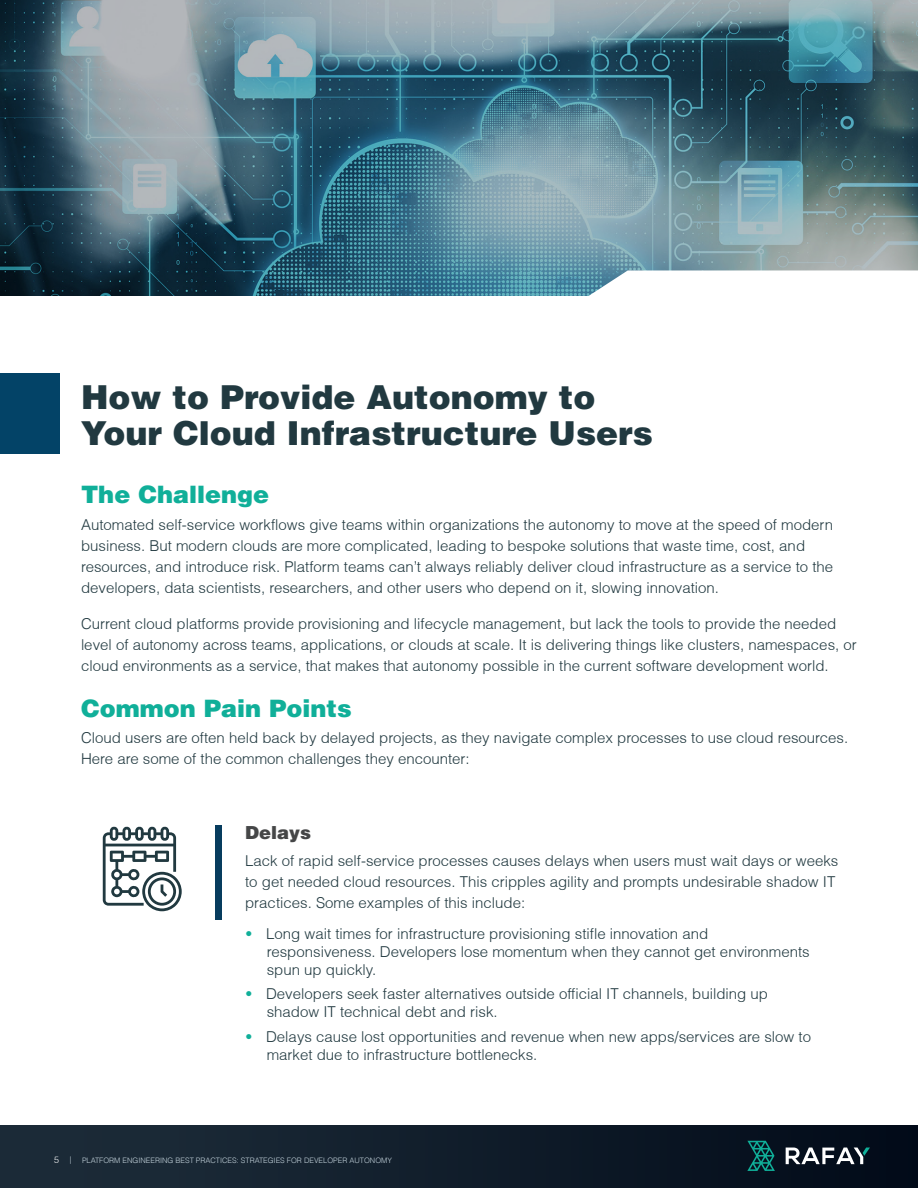
<style>
.page{position:relative;width:918px;height:1188px;background:#fff}
.page>*{position:absolute;margin:0;border:0;box-sizing:border-box;transform-origin:0 0}
.Main_Title_Blue{font:900 33px/36px "Helvetica";color:#213940}
.Main_Title_Subhead{font:900 24px "Helvetica";color:#10af99}
.Main_Title_Subhead_02{font:900 18px "Helvetica";color:#454647}
.Body_01{font:300 15px/21px "Helvetica";color:#213940}
.t1{font:300 9px "Helvetica";color:#fff}
.t2{font:300 7.5px "Helvetica";color:#c4d3dc}
.s1{font-weight:900;color:#10af99}
.s2{font-size:7.5px;color:#c4d3dc}
</style>
<div class="page">
<div style="left:0;top:1125px;width:918px;height:63px;background:linear-gradient(to right,#1e2e3b,#030c1a)"></div>
<svg style="left:747px;top:1141px;width:28px;height:30px"></svg>
<svg style="left:786px;top:1148px;width:84px;height:16px"></svg>
<svg style="left:0;top:0;width:918px;height:295px;background:#567987"></svg>
<svg style="left:550px;top:270px;width:368px;height:26px"></svg>
<div style="left:0;top:374px;width:59px;height:80px;background:#034367"></div>
<div style="left:216px;top:825px;width:6px;height:95px;background:#073c5e"></div>
<svg style="left:103px;top:827px;width:79px;height:84px"></svg>
<p class="Main_Title_Blue" style="left:81px;top:378px;width:574px">How to Provide Autonomy to<br>Your Cloud Infrastructure Users</p>
<p class="Main_Title_Subhead" style="left:81px;top:479px;width:190px">The Challenge</p>
<p class="Body_01" style="left:81px;top:514px;width:754px">Automated self-service workflows give teams within organizations the autonomy to move at the speed of modern business. But modern clouds are more complicated, leading to bespoke solutions that waste time, cost, and resources, and introduce risk. Platform teams can’t always reliably deliver cloud infrastructure as a service to the developers, data scientists, researchers, and other users who depend on it, slowing innovation.</p>
<p class="Body_01" style="left:81px;top:613px;width:777px">Current cloud platforms provide provisioning and lifecycle management, but lack the tools to provide the needed level of autonomy across teams, applications, or clouds at scale. It is delivering things like clusters, namespaces, or cloud environments as a service, that makes that autonomy possible in the current software development world.</p>
<p class="Main_Title_Subhead" style="left:81px;top:692px;width:272px">Common Pain Points</p>
<p class="Body_01" style="left:81px;top:727px;width:769px">Cloud users are often held back by delayed projects, as they navigate complex processes to use cloud resources.<br>Here are some of the common challenges they encounter:</p>
<p class="Main_Title_Subhead_02" style="left:245px;top:821px;width:68px">Delays</p>
<p class="Body_01" style="left:245px;top:850px;width:595px">Lack of rapid self-service processes causes delays when users must wait days or weeks to get needed cloud resources. This cripples agility and prompts undesirable shadow IT practices. Some examples of this include:</p>
<p class="Body_01" style="left:267px;top:924px;width:544px;line-height:18px;text-indent:-22px"><span class="s1">•</span> Long wait times for infrastructure provisioning stifle innovation and responsiveness. Developers lose momentum when they cannot get environments spun up quickly.</p>
<p class="Body_01" style="left:267px;top:985px;width:503px;line-height:18px;text-indent:-22px"><span class="s1">•</span> Developers seek faster alternatives outside official IT channels, building up shadow IT technical debt and risk.</p>
<p class="Body_01" style="left:267px;top:1027px;width:546px;line-height:18px;text-indent:-22px"><span class="s1">•</span> Delays cause lost opportunities and revenue when new apps/services are slow to market due to infrastructure bottlenecks.</p>
<p class="t1" style="left:54px;top:1154px;width:19px">5 <span class="s2">|</span></p>
<p class="t2" style="left:82px;top:1155px;width:311px">PLATFORM ENGINEERING BEST PRACTICES: STRATEGIES FOR DEVELOPER AUTONOMY</p>
</div>
